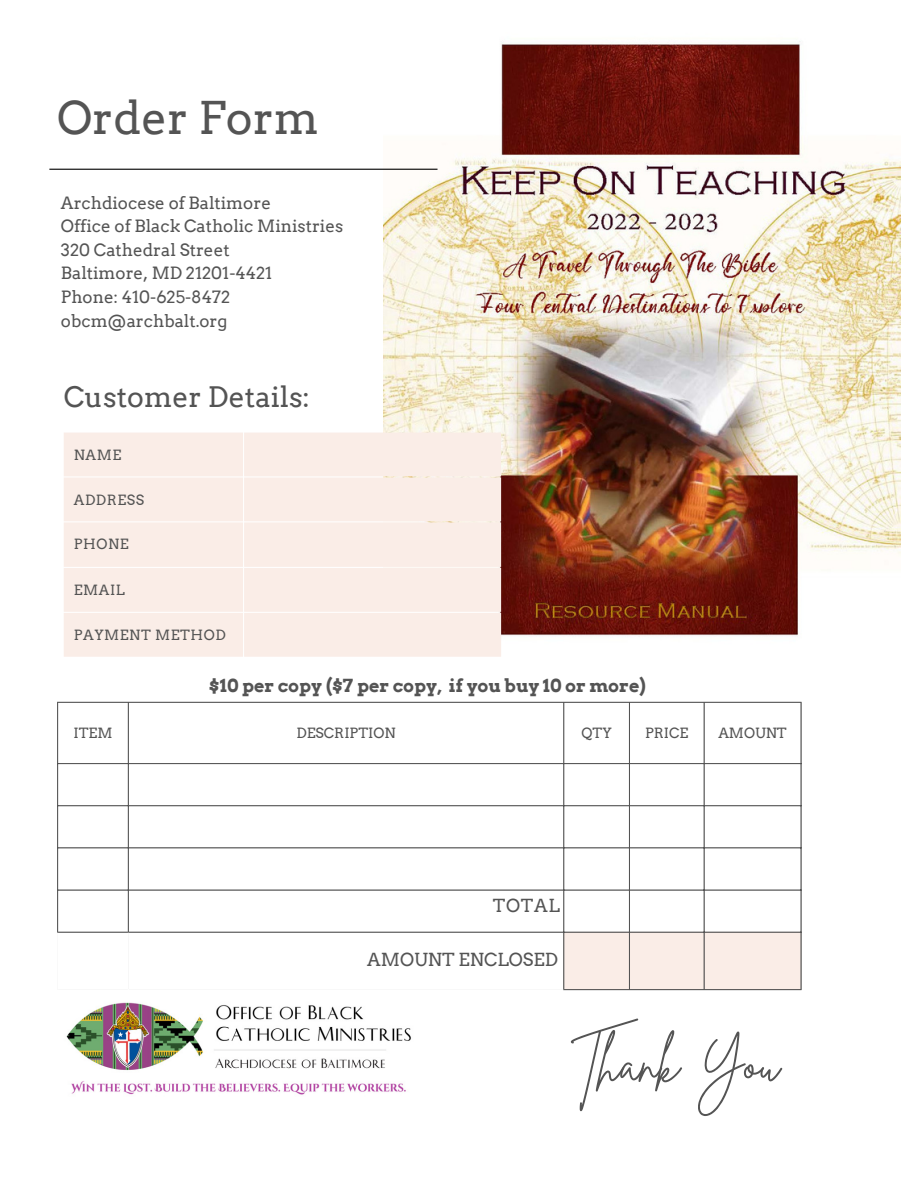
<style>
.page{position:relative;width:918px;height:1188px;background:#fff}
.page>*{position:absolute;margin:0;border:0;box-sizing:border-box;transform-origin:0 0}
.t1{font:51.9px "Brittany Signature";color:#545454}
.t2{font:45.15px "Arvo";color:#545454}
.t3{font:28.2px "Arvo";color:#545454}
.t4{font:700 18px "Arvo";color:#545454}
.t5{font:18px "Arvo";color:#545454}
.t6{font:16.95px/23.7px "Arvo";color:#545454}
.t7{font:14.1px "Arvo";letter-spacing:.04em;color:#545454}
.t8{font:14.1px "Arvo";color:#545454}
</style>
<div class="page">
<img style="left:383px;top:41px;width:518px;height:596px">
<div style="left:64px;top:433px;width:437px;height:224px;background:#faede7"></div>
<hr style="left:49px;top:169px;width:389px;height:1px;background:#000">
<div style="left:564px;top:933px;width:236px;height:56px;background:#faede7"></div>
<hr style="left:57px;top:703px;width:1px;height:229px;background:#545454">
<hr style="left:128px;top:703px;width:1px;height:229px;background:#545454">
<hr style="left:563px;top:703px;width:1px;height:286px;background:#545454">
<hr style="left:629px;top:703px;width:1px;height:286px;background:#545454">
<hr style="left:704px;top:703px;width:1px;height:286px;background:#545454">
<hr style="left:800px;top:703px;width:2px;height:286px;background:#545454">
<hr style="left:57px;top:702px;width:745px;height:1px;background:#545454">
<hr style="left:57px;top:763px;width:745px;height:1px;background:#545454">
<hr style="left:57px;top:805px;width:745px;height:1px;background:#545454">
<hr style="left:57px;top:847px;width:745px;height:1px;background:#545454">
<hr style="left:57px;top:890px;width:745px;height:1px;background:#545454">
<hr style="left:57px;top:932px;width:745px;height:1px;background:#545454">
<hr style="left:563px;top:989px;width:239px;height:1px;background:#545454">
<img style="left:66px;top:1002px;width:345px;height:93px">
<h2 class="t2" style="left:57px;top:90px;width:264px">Order Form</h2>
<p class="t6" style="left:61px;top:191px;width:284px">Archdiocese of Baltimore<br>Office of Black Catholic Ministries<br>320 Cathedral Street<br>Baltimore, MD 21201-4421<br>Phone: 410-625-8472 obcm@archbalt.org</p>
<h3 class="t3" style="left:64px;top:380px;width:248px">Customer Details:</h3>
<p class="t7" style="left:74px;top:446px;width:49px">NAME</p>
<p class="t7" style="left:74px;top:491px;width:72px">ADDRESS</p>
<p class="t7" style="left:74px;top:536px;width:56px">PHONE</p>
<p class="t7" style="left:74px;top:581px;width:53px">EMAIL</p>
<p class="t7" style="left:74px;top:626px;width:154px">PAYMENT METHOD</p>
<p class="t4" style="left:209px;top:674px;width:438px">$10 per copy ($7 per copy, if you buy 10 or more)</p>
<p class="t7" style="left:73px;top:724px;width:41px">ITEM</p>
<p class="t8" style="left:296px;top:724px;width:101px">DESCRIPTION</p>
<p class="t7" style="left:582px;top:724px;width:32px">QTY</p>
<p class="t7" style="left:645px;top:724px;width:45px">PRICE</p>
<p class="t7" style="left:718px;top:724px;width:70px">AMOUNT</p>
<p class="t5" style="left:493px;top:894px;width:69px">TOTAL</p>
<p class="t5" style="left:367px;top:949px;width:192px">AMOUNT ENCLOSED</p>
<h1 class="t1" style="left:571px;top:1031px;width:210px">Thank You</h1>
</div>
